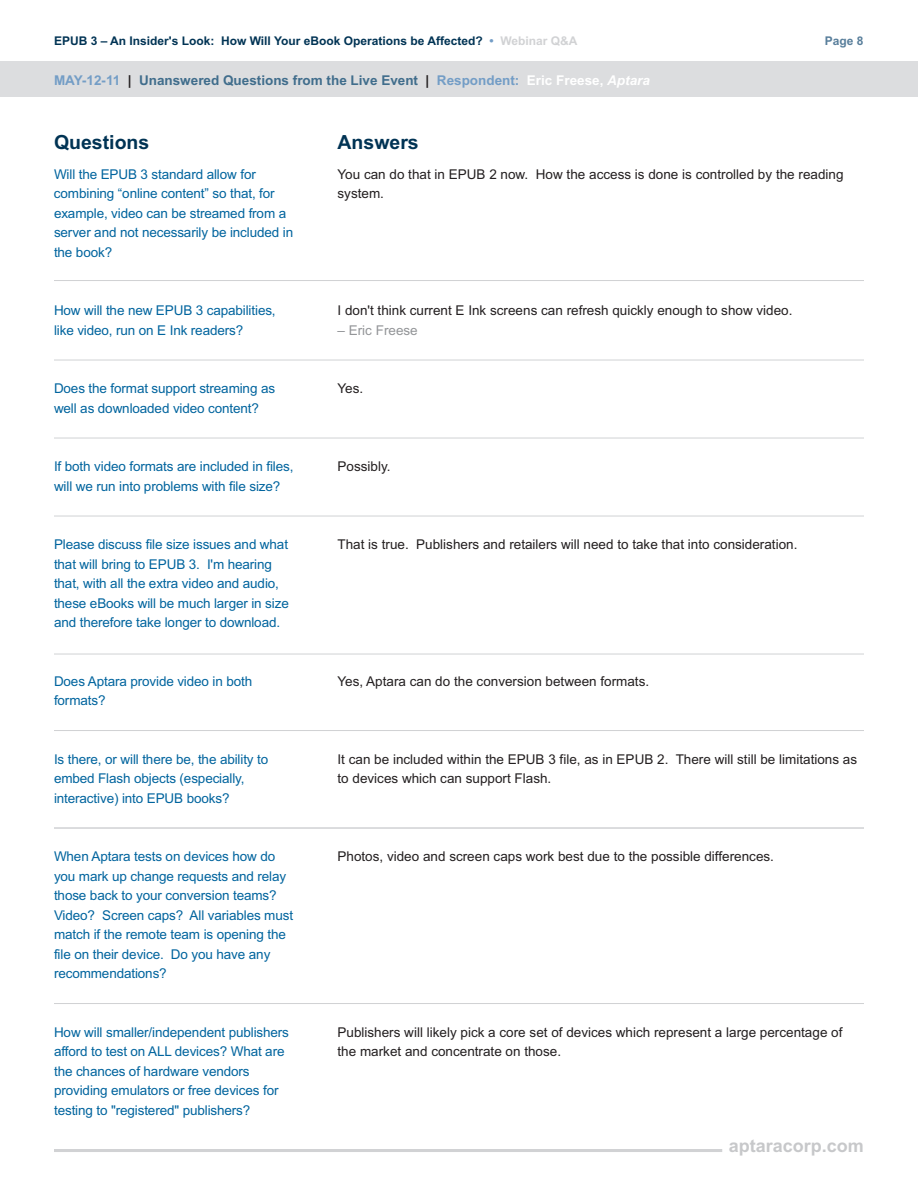
<style>
.page{position:relative;width:918px;height:1188px;background:#fff}
.page>*{position:absolute;margin:0;border:0;box-sizing:border-box;transform-origin:0 0}
.t1{font:700 19.5px "Arial";color:#003354}
.t2{font:700 18px "Arial";color:#c7c8ca}
.t3{font:13.5px/19.5px "Arial";letter-spacing:-.01em;color:#00649e}
.t4{font:13.5px/19.5px "Arial";color:#231f20}
.t5{font:700 13.5px "Arial";color:#406d8c}
.t6{font:13.5px "Arial";color:#939598}
.t7{font:700 12px "Arial";color:#003354}
.t8{font:700 12px "Arial";color:#587e9b}
.s1{color:#739dc6}
.s2{color:#d1d2d4}
.s3{color:#231f20}
.s4{color:#fff}
.s5{font-style:italic;color:#fff}
</style>
<div class="page">
<hr style="left:54px;top:1149px;width:668px;height:3px;background:#d1d2d4">
<hr style="left:54px;top:280px;width:810px;height:1px;background:#d1d2d4">
<hr style="left:54px;top:360px;width:810px;height:1px;background:#d1d2d4">
<hr style="left:54px;top:438px;width:810px;height:1px;background:#d1d2d4">
<hr style="left:54px;top:516px;width:810px;height:1px;background:#d1d2d4">
<hr style="left:54px;top:654px;width:810px;height:1px;background:#d1d2d4">
<hr style="left:54px;top:730px;width:810px;height:1px;background:#d1d2d4">
<hr style="left:54px;top:828px;width:810px;height:1px;background:#d1d2d4">
<hr style="left:54px;top:1003px;width:810px;height:1px;background:#d1d2d4">
<div style="left:0;top:61px;width:918px;height:36px;background:#dcdddf"></div>
<p class="t7" style="left:54px;top:34px;width:525px">EPUB 3 – An Insider's Look: How Will Your eBook Operations be Affected? <span class="s1">•</span> <span class="s2">Webinar Q&amp;A</span></p>
<p class="t8" style="left:825px;top:34px;width:40px">Page 8</p>
<p class="t5" style="left:54px;top:73px;width:597px"><span class="s1">MAY-12-11</span> <span class="s3">|</span> Unanswered Questions from the Live Event <span class="s3">|</span> <span class="s1">Respondent:</span> <span class="s4">Eric Freese,</span> <span class="s5">Aptara</span></p>
<h1 class="t1" style="left:54px;top:131px;width:97px">Questions</h1>
<h1 class="t1" style="left:337px;top:131px;width:83px">Answers</h1>
<p class="t3" style="left:54px;top:164px;width:241px">Will the EPUB 3 standard allow for combining “online content” so that, for example, video can be streamed from a server and not necessarily be included in the book?</p>
<p class="t3" style="left:54px;top:301px;width:223px">How will the new EPUB 3 capabilities, like video, run on E Ink readers?</p>
<p class="t3" style="left:54px;top:379px;width:223px">Does the format support streaming as well as downloaded video content?</p>
<p class="t3" style="left:54px;top:457px;width:241px">If both video formats are included in files, will we run into problems with file size?</p>
<p class="t3" style="left:54px;top:535px;width:236px">Please discuss file size issues and what that will bring to EPUB 3. I'm hearing that, with all the extra video and audio, these eBooks will be much larger in size and therefore take longer to download.</p>
<p class="t3" style="left:54px;top:671px;width:200px">Does Aptara provide video in both formats?</p>
<p class="t3" style="left:54px;top:749px;width:216px">Is there, or will there be, the ability to embed Flash objects (especially, interactive) into EPUB books?</p>
<p class="t3" style="left:54px;top:847px;width:241px">When Aptara tests on devices how do you mark up change requests and relay those back to your conversion teams?<br>Video? Screen caps? All variables must match if the remote team is opening the file on their device. Do you have any recommendations?</p>
<p class="t3" style="left:54px;top:1022px;width:237px">How will smaller/independent publishers afford to test on ALL devices? What are the chances of hardware vendors providing emulators or free devices for testing to "registered" publishers?</p>
<p class="t4" style="left:338px;top:164px;width:508px">You can do that in EPUB 2 now. How the access is done is controlled by the reading system.</p>
<p class="t4" style="left:338px;top:301px;width:457px">I don't think current E Ink screens can refresh quickly enough to show video.</p>
<p class="t6" style="left:338px;top:322px;width:82px">– Eric Freese</p>
<p class="t4" style="left:338px;top:379px;width:27px">Yes.</p>
<p class="t4" style="left:338px;top:457px;width:55px">Possibly.</p>
<p class="t4" style="left:338px;top:535px;width:462px">That is true. Publishers and retailers will need to take that into consideration.</p>
<p class="t4" style="left:338px;top:671px;width:313px">Yes, Aptara can do the conversion between formats.</p>
<p class="t4" style="left:338px;top:749px;width:521px">It can be included within the EPUB 3 file, as in EPUB 2. There will still be limitations as to devices which can support Flash.</p>
<p class="t4" style="left:338px;top:847px;width:438px">Photos, video and screen caps work best due to the possible differences.</p>
<p class="t4" style="left:338px;top:1022px;width:507px">Publishers will likely pick a core set of devices which represent a large percentage of the market and concentrate on those.</p>
<h2 class="t2" style="left:729px;top:1135px;width:137px">aptaracorp.com</h2>
</div>
